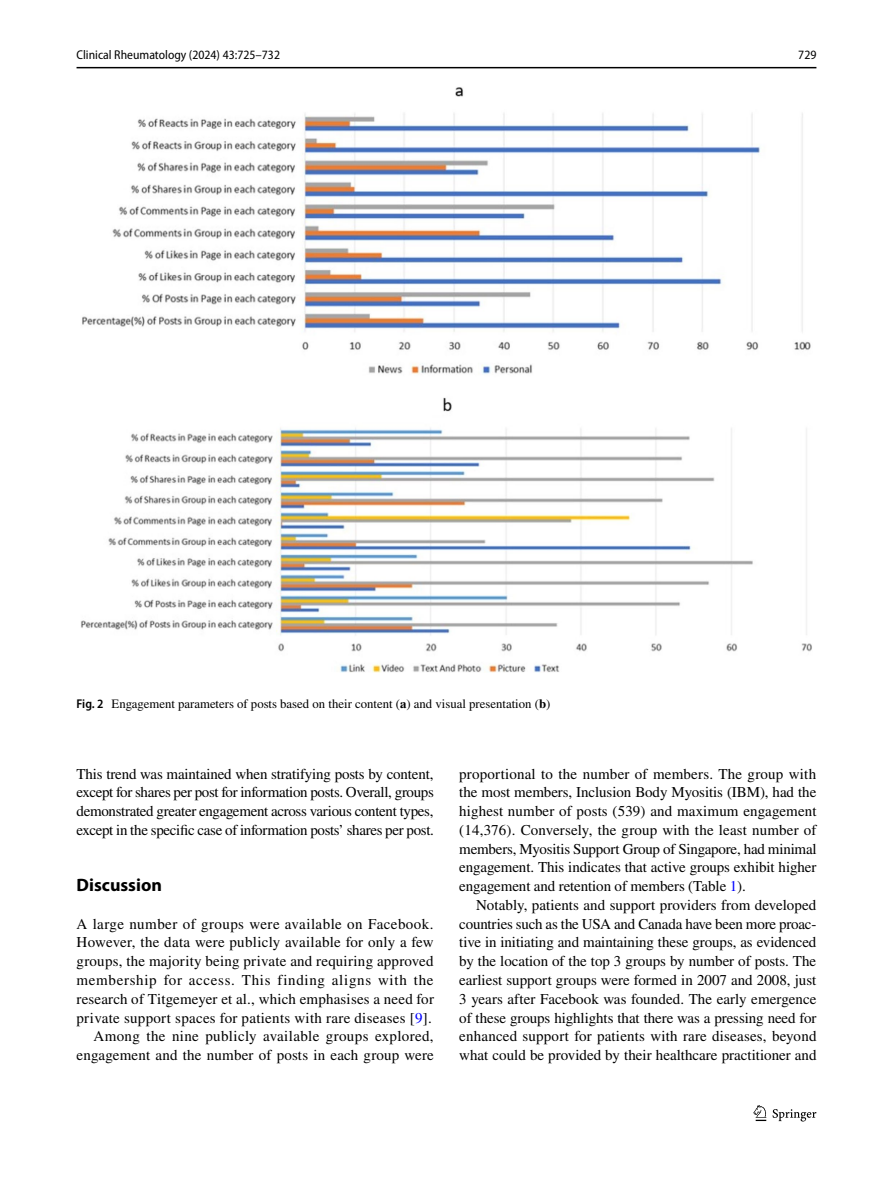
<style>
.page{position:relative;width:893px;height:1187px;background:#fff}
.page>*{position:absolute;margin:0;border:0;box-sizing:border-box;transform-origin:0 0}
.t1{font:700 18px "Myriad Pro";color:#000}
.t2{font:15px/18.8px "STIX";letter-spacing:.015em;color:#000;text-align:justify}
.t3{font:12.75px "STIX";color:#000}
.t4{font:semi-condensed 12.75px "Myriad Pro";color:#000}
.s1{font-family:"Myriad Pro";font-weight:600;font-stretch:semi-condensed}
.s2{font-weight:700}
.s3{color:#00f}
</style>
<div class="page">
<hr style="left:77px;top:67px;width:739px;height:1px;background:#000">
<svg style="left:753px;top:1105px;width:13px;height:15px"></svg>
<svg style="left:773px;top:1109px;width:43px;height:12px"></svg>
<img style="left:81px;top:87px;width:731px;height:585px">
<p class="t4" style="left:77px;top:48px;width:205px">Clinical Rheumatology (2024) 43:725–732</p>
<p class="t4" style="left:798px;top:48px;width:20px">729</p>
<p class="t3" style="left:77px;top:694px;width:475px"><span class="s1">Fig. 2</span> Engagement parameters of posts based on their content (<span class="s2">a</span>) and visual presentation (<span class="s2">b</span>)</p>
<p class="t2" style="left:77px;top:765px;width:359px">This trend was maintained when stratifying posts by content, except for shares per post for information posts. Overall, groups demonstrated greater engagement across various content types, except in the specific case of information posts’ shares per post.</p>
<p class="t1" style="left:77px;top:873px;width:87px">Discussion</p>
<p class="t2" style="left:77px;top:915px;width:359px;text-align:right">A large number of groups were available on Facebook.<br>However, the data were publicly available for only a few groups, the majority being private and requiring approved membership for access. This finding aligns with the research of Titgemeyer et al., which emphasises a need for private support spaces for patients with rare diseases [<span class="s3">9</span>].<br>Among the nine publicly available groups explored, engagement and the number of posts in each group were</p>
<p class="t2" style="left:459px;top:765px;width:359px">proportional to the number of members. The group with the most members, Inclusion Body Myositis (IBM), had the highest number of posts (539) and maximum engagement (14,376). Conversely, the group with the least number of members, Myositis Support Group of Singapore, had minimal engagement. This indicates that active groups exhibit higher engagement and retention of members (Table <span class="s3">1</span>).</p>
<p class="t2" style="left:459px;top:896px;width:359px;text-indent:17px">Notably, patients and support providers from developed countries such as the USA and Canada have been more proac&shy;tive in initiating and maintaining these groups, as evidenced by the location of the top 3 groups by number of posts. The earliest support groups were formed in 2007 and 2008, just 3 years after Facebook was founded. The early emergence of these groups highlights that there was a pressing need for enhanced support for patients with rare diseases, beyond what could be provided by their healthcare practitioner and</p>
</div>
